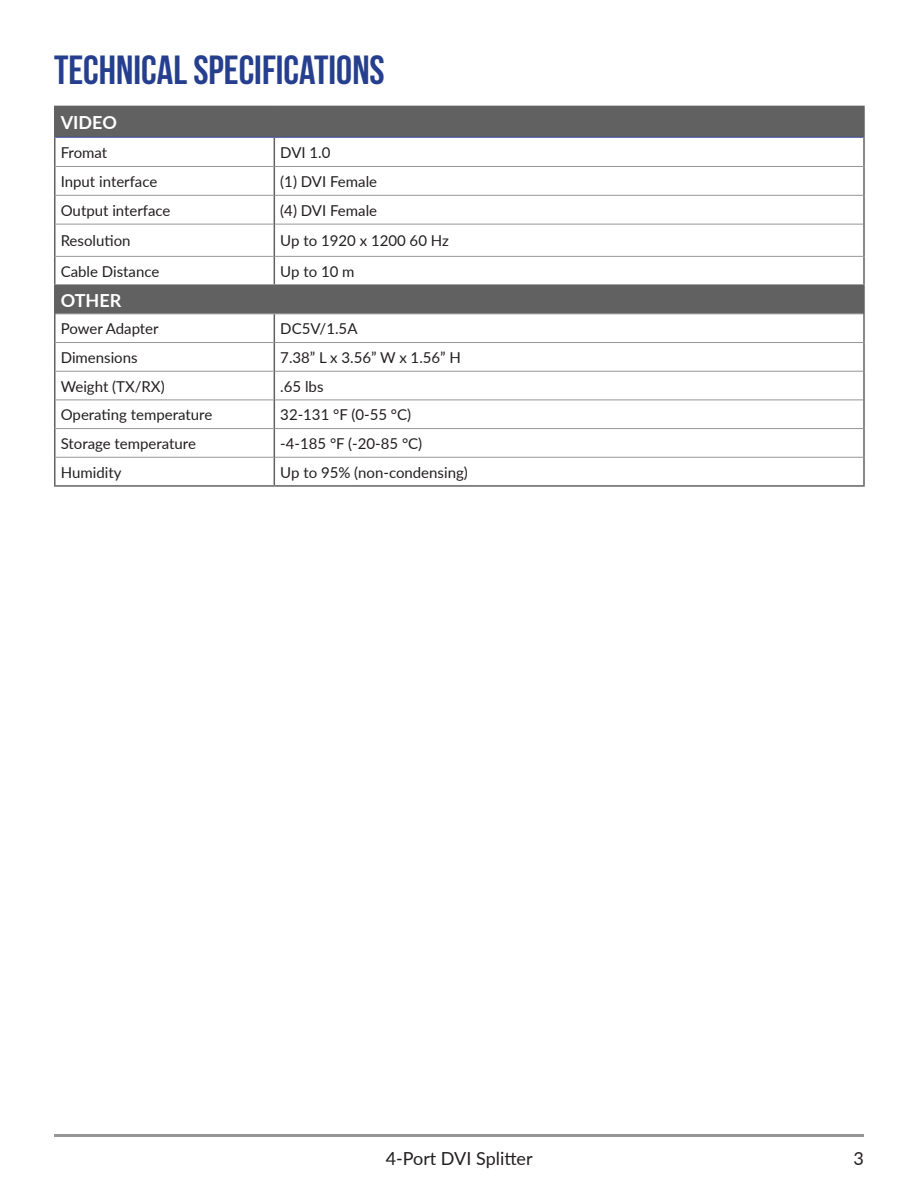
<style>
.page{position:relative;width:918px;height:1188px;background:#fff}
.page>*{position:absolute;margin:0;border:0;box-sizing:border-box;transform-origin:0 0}
.t1{font:700 40.5px "Bebas Neue";color:#253f8e}
.t2{font:18px "Lato";color:#231f20}
.t3{font:700 18px "Lato";color:#fff}
.t4{font:15px "Lato";color:#231f20}
</style>
<div class="page">
<hr style="left:54px;top:1134px;width:810px;height:3px;background:#969696">
<svg style="left:56px;top:107px;width:807px;height:206px"></svg>
<svg style="left:56px;top:401px;width:807px;height:84px"></svg>
<hr style="left:56px;top:166px;width:218px;height:1px;background:#969696">
<hr style="left:275px;top:166px;width:588px;height:1px;background:#969696">
<hr style="left:56px;top:195px;width:218px;height:1px;background:#969696">
<hr style="left:275px;top:195px;width:588px;height:1px;background:#969696">
<hr style="left:56px;top:224px;width:218px;height:1px;background:#969696">
<hr style="left:275px;top:224px;width:588px;height:1px;background:#969696">
<hr style="left:56px;top:256px;width:218px;height:1px;background:#969696">
<hr style="left:275px;top:256px;width:588px;height:1px;background:#969696">
<hr style="left:56px;top:313px;width:218px;height:1px;background:#969696">
<hr style="left:274px;top:313px;width:589px;height:1px;background:#969696">
<hr style="left:56px;top:342px;width:218px;height:1px;background:#969696">
<hr style="left:275px;top:342px;width:588px;height:1px;background:#969696">
<hr style="left:56px;top:371px;width:218px;height:1px;background:#969696">
<hr style="left:275px;top:371px;width:588px;height:1px;background:#969696">
<hr style="left:56px;top:400px;width:218px;height:1px;background:#969696">
<hr style="left:275px;top:400px;width:588px;height:1px;background:#969696">
<hr style="left:56px;top:428px;width:218px;height:1px;background:#969696">
<hr style="left:275px;top:428px;width:588px;height:1px;background:#969696">
<hr style="left:56px;top:457px;width:218px;height:1px;background:#969696">
<hr style="left:275px;top:457px;width:588px;height:1px;background:#969696">
<hr style="left:56px;top:137px;width:218px;height:1px;background:#3a4b9c">
<hr style="left:274px;top:137px;width:589px;height:1px;background:#3a4b9c">
<hr style="left:54px;top:106px;width:220px;height:1px;background:#616161">
<hr style="left:54px;top:107px;width:2px;height:30px;background:#616161">
<hr style="left:274px;top:106px;width:591px;height:1px;background:#616161">
<hr style="left:863px;top:107px;width:2px;height:30px;background:#616161">
<hr style="left:54px;top:137px;width:2px;height:29px;background:#616161">
<hr style="left:863px;top:137px;width:2px;height:29px;background:#616161">
<hr style="left:54px;top:166px;width:2px;height:29px;background:#616161">
<hr style="left:863px;top:166px;width:2px;height:29px;background:#616161">
<hr style="left:54px;top:195px;width:2px;height:29px;background:#616161">
<svg style="left:274px;top:138px;width:1px;height:86px"></svg>
<hr style="left:863px;top:195px;width:2px;height:29px;background:#616161">
<hr style="left:54px;top:224px;width:2px;height:32px;background:#616161">
<hr style="left:274px;top:224px;width:1px;height:32px;background:#616161">
<hr style="left:863px;top:224px;width:2px;height:32px;background:#616161">
<hr style="left:54px;top:256px;width:2px;height:28px;background:#616161">
<svg style="left:274px;top:256px;width:1px;height:28px"></svg>
<hr style="left:863px;top:256px;width:2px;height:28px;background:#616161">
<hr style="left:54px;top:284px;width:220px;height:2px;background:#616161">
<hr style="left:54px;top:286px;width:2px;height:28px;background:#616161">
<hr style="left:274px;top:284px;width:591px;height:2px;background:#616161">
<hr style="left:863px;top:286px;width:2px;height:28px;background:#616161">
<hr style="left:54px;top:314px;width:2px;height:29px;background:#616161">
<hr style="left:863px;top:314px;width:2px;height:29px;background:#616161">
<hr style="left:54px;top:343px;width:2px;height:28px;background:#616161">
<hr style="left:863px;top:343px;width:2px;height:28px;background:#616161">
<hr style="left:54px;top:371px;width:2px;height:29px;background:#616161">
<hr style="left:863px;top:371px;width:2px;height:29px;background:#616161">
<hr style="left:54px;top:400px;width:2px;height:29px;background:#616161">
<hr style="left:863px;top:400px;width:2px;height:29px;background:#616161">
<hr style="left:54px;top:429px;width:2px;height:28px;background:#616161">
<hr style="left:863px;top:429px;width:2px;height:28px;background:#616161">
<hr style="left:54px;top:457px;width:2px;height:28px;background:#616161">
<svg style="left:274px;top:314px;width:1px;height:171px"></svg>
<hr style="left:863px;top:457px;width:2px;height:28px;background:#616161">
<hr style="left:54px;top:485px;width:220px;height:2px;background:#616161">
<hr style="left:274px;top:485px;width:591px;height:2px;background:#616161">
<p class="t1" style="left:54px;top:48px;width:332px">TECHNICAL SPECIFICATIONS</p>
<p class="t3" style="left:61px;top:109px;width:58px">VIDEO</p>
<p class="t4" style="left:61px;top:142px;width:48px">Fromat</p>
<p class="t4" style="left:280px;top:142px;width:52px">DVI 1.0</p>
<p class="t4" style="left:61px;top:171px;width:98px">Input interface</p>
<p class="t4" style="left:280px;top:171px;width:98px">(1) DVI Female</p>
<p class="t4" style="left:61px;top:200px;width:111px">Output interface</p>
<p class="t4" style="left:280px;top:200px;width:98px">(4) DVI Female</p>
<p class="t4" style="left:61px;top:230px;width:71px">Resolution</p>
<p class="t4" style="left:280px;top:230px;width:170px">Up to 1920 x 1200 60 Hz</p>
<p class="t4" style="left:61px;top:261px;width:100px">Cable Distance</p>
<p class="t4" style="left:280px;top:261px;width:76px">Up to 10 m</p>
<p class="t3" style="left:61px;top:287px;width:62px">OTHER</p>
<p class="t4" style="left:61px;top:318px;width:99px">Power Adapter</p>
<p class="t4" style="left:280px;top:318px;width:79px">DC5V/1.5A</p>
<p class="t4" style="left:61px;top:347px;width:78px">Dimensions</p>
<p class="t4" style="left:280px;top:347px;width:182px">7.38” L x 3.56” W x 1.56” H</p>
<p class="t4" style="left:61px;top:375px;width:105px">Weight (TX/RX)</p>
<p class="t4" style="left:280px;top:375px;width:45px">.65 lbs</p>
<p class="t4" style="left:61px;top:404px;width:153px">Operating temperature</p>
<p class="t4" style="left:280px;top:404px;width:132px">32-131 °F (0-55 °C)</p>
<p class="t4" style="left:61px;top:433px;width:137px">Storage temperature</p>
<p class="t4" style="left:280px;top:433px;width:143px">-4-185 °F (-20-85 °C)</p>
<p class="t4" style="left:61px;top:461px;width:62px">Humidity</p>
<p class="t4" style="left:280px;top:461px;width:189px">Up to 95% (non-condensing)</p>
<p class="t2" style="left:386px;top:1145px;width:148px">4-Port DVI Splitter</p>
<p class="t2" style="left:854px;top:1145px;width:12px">3</p>
</div>
